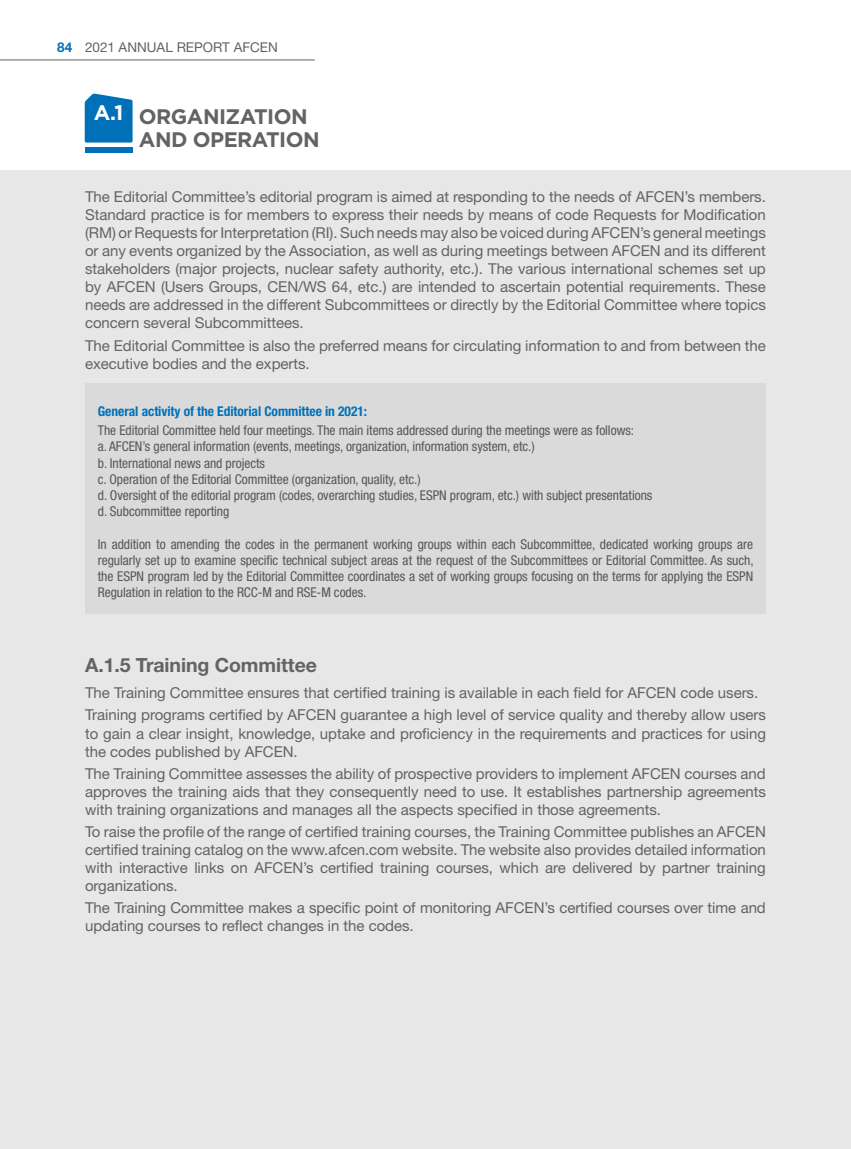
<style>
.page{position:relative;width:851px;height:1149px;background:#fff}
.page>*{position:absolute;margin:0;border:0;box-sizing:border-box;transform-origin:0 0}
.t1{font:700 21px/22.5px "Gotham";letter-spacing:-.025em;color:#646363}
.t2{font:700 19.5px "Helvetica Neue LT Std";letter-spacing:-.005em;color:#646363}
.t3{font:15px/18px "Helvetica Neue LT Std";letter-spacing:-.005em;color:#646363}
.t4{font:condensed 13.5px/16.2px "Helvetica Neue LT Std";letter-spacing:-.005em;color:#575756}
.t5{font:700 condensed 13.5px "Helvetica Neue LT Std";letter-spacing:-.005em;color:#0071b9}
.t6{font:13.5px "Helvetica Neue LT Std";color:#646363}
.s1{font-weight:700;color:#0071b9}
</style>
<div class="page">
<div style="left:0;top:170px;width:850px;height:978px;background:#e7e7e7"></div>
<hr style="left:0;top:60px;width:315px;height:1px;background:#646363">
<svg style="left:85px;top:93px;width:48px;height:49px;background:#157dbe"></svg>
<div style="left:85px;top:147px;width:48px;height:6px;background:#0071b9"></div>
<div style="left:85px;top:383px;width:680px;height:31px;background:#dadada"></div>
<div style="left:85px;top:412px;width:680px;height:39px;background:#dadada"></div>
<div style="left:85px;top:445px;width:680px;height:39px;background:#dadada"></div>
<div style="left:85px;top:477px;width:680px;height:39px;background:#dadada"></div>
<div style="left:85px;top:510px;width:680px;height:39px;background:#dadada"></div>
<div style="left:85px;top:526px;width:680px;height:87px;background:#dadada"></div>
<p class="t6" style="left:57px;top:39px;width:222px"><span class="s1">84</span> 2021 ANNUAL REPORT AFCEN</p>
<h1 class="t1" style="left:139px;top:105px;width:182px;text-indent:-45px"><sup>A.1</sup> ORGANIZATION<br>AND OPERATION</h1>
<p class="t3" style="left:85px;top:188px;width:682px;text-align:justify">The Editorial Committee’s editorial program is aimed at responding to the needs of AFCEN’s members.<br>Standard practice is for members to express their needs by means of code Requests for Modification (RM) or Requests for Interpretation (RI). Such needs may also be voiced during AFCEN’s general meetings or any events organized by the Association, as well as during meetings between AFCEN and its different stakeholders (major projects, nuclear safety authority, etc.). The various international schemes set up by AFCEN (Users Groups, CEN/WS 64, etc.) are intended to ascertain potential requirements. These needs are addressed in the different Subcommittees or directly by the Editorial Committee where topics concern several Subcommittees.</p>
<p class="t3" style="left:85px;top:336px;width:682px">The Editorial Committee is also the preferred means for circulating information to and from between the executive bodies and the experts.</p>
<p class="t5" style="left:98px;top:403px;width:271px">General activity of the Editorial Committee in 2021:</p>
<p class="t4" style="left:98px;top:422px;width:556px">The Editorial Committee held four meetings. The main items addressed during the meetings were as follows:<br>a. AFCEN’s general information (events, meetings, organization, information system, etc.)<br>b. International news and projects<br>c. Operation of the Editorial Committee (organization, quality, etc.)<br>d. Oversight of the editorial program (codes, overarching studies, ESPN program, etc.) with subject presentations d. Subcommittee reporting</p>
<p class="t4" style="left:98px;top:535px;width:657px;text-align:justify">In addition to amending the codes in the permanent working groups within each Subcommittee, dedicated working groups are regularly set up to examine specific technical subject areas at the request of the Subcommittees or Editorial Committee. As such, the ESPN program led by the Editorial Committee coordinates a set of working groups focusing on the terms for applying the ESPN Regulation in relation to the RCC-M and RSE-M codes.</p>
<h2 class="t2" style="left:85px;top:652px;width:233px">A.1.5 Training Committee</h2>
<p class="t3" style="left:85px;top:681px;width:682px;line-height:22.2px">The Training Committee ensures that certified training is available in each field for AFCEN code users.<br>Training programs certified by AFCEN guarantee a high level of service quality and thereby allow users</p>
<p class="t3" style="left:85px;top:723px;width:682px">to gain a clear insight, knowledge, uptake and proficiency in the requirements and practices for using the codes published by AFCEN.</p>
<p class="t3" style="left:85px;top:764px;width:682px;text-align:justify">The Training Committee assesses the ability of prospective providers to implement AFCEN courses and approves the training aids that they consequently need to use. It establishes partnership agreements with training organizations and manages all the aspects specified in those agreements.</p>
<p class="t3" style="left:85px;top:822px;width:682px;text-align:justify">To raise the profile of the range of certified training courses, the Training Committee publishes an AFCEN certified training catalog on the www.afcen.com website. The website also provides detailed information with interactive links on AFCEN’s certified training courses, which are delivered by partner training organizations.</p>
<p class="t3" style="left:85px;top:898px;width:682px">The Training Committee makes a specific point of monitoring AFCEN’s certified courses over time and updating courses to reflect changes in the codes.</p>
</div>
